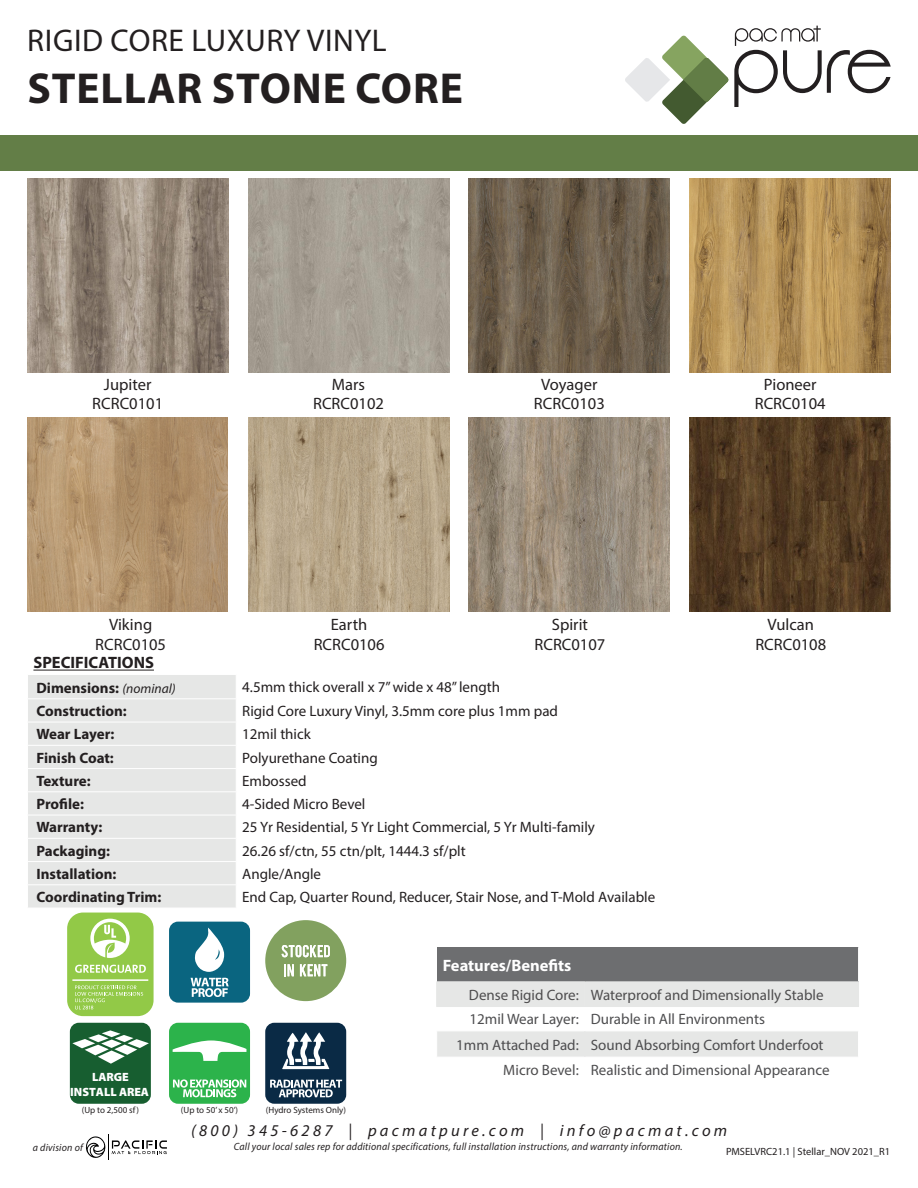
<style>
.page{position:relative;width:918px;height:1188px;background:#fff}
.page>*{position:absolute;margin:0;border:0;box-sizing:border-box;transform-origin:0 0}
.t1{font:700 43.5px "Myriad Pro";letter-spacing:.02em;color:#231f20}
.t2{font:31.5px "Myriad Pro";letter-spacing:.02em;color:#231f20}
.t3{font:16.5px "Myriad Pro";color:#231f20}
.t4{font:italic 16.5px "Myriad Pro";letter-spacing:.2em;color:#231f20}
.t5{font:700 16.5px "Myriad Pro";color:#fff}
.t6{font:700 16.5px "Myriad Pro";color:#231f20}
.t7{font:15px "Myriad Pro";color:#231f20}
.t8{font:15px "Myriad Pro";color:#4d4d4f}
.t9{font:700 15px "Myriad Pro";color:#231f20}
.t10{font:15px "Myriad Pro";color:#4e4d4e}
.t11{font:900 12px/14.4px "Myriad Pro";color:#fff;text-align:center}
.t12{font:italic 10.5px "Myriad Pro";letter-spacing:.02em;color:#231f20;scale:.95 1}
.t13{font:10.5px "Myriad Pro";color:#231f20}
.t14{font:9px "Myriad Pro";color:#231f20}
.s1{font-weight:400;font-style:italic;font-size:13.5px}
.s2{color:#4e4d4e}
.s3{color:#4d4c4f}
</style>
<div class="page">
<img style="left:248px;top:178px;width:201px;height:194px">
<img style="left:248px;top:418px;width:201px;height:194px">
<img style="left:27px;top:418px;width:201px;height:194px">
<img style="left:27px;top:178px;width:201px;height:194px">
<img style="left:690px;top:178px;width:201px;height:194px">
<img style="left:690px;top:418px;width:201px;height:194px">
<img style="left:469px;top:178px;width:201px;height:194px">
<img style="left:469px;top:418px;width:201px;height:194px">
<div style="left:0;top:135px;width:918px;height:36px;background:#637e47"></div>
<svg style="left:625px;top:35px;width:103px;height:89px"></svg>
<svg style="left:734px;top:26px;width:157px;height:81px"></svg>
<div style="left:265px;top:920px;width:81px;height:81px;background:#82a15f;border-radius:50%"></div>
<svg style="left:282px;top:945px;width:48px;height:12px"></svg>
<svg style="left:284px;top:964px;width:10px;height:12px"></svg>
<svg style="left:300px;top:964px;width:27px;height:12px"></svg>
<div style="left:437px;top:947px;width:422px;height:35px;background:#6d6e70"></div>
<hr style="left:858px;top:947px;width:1px;height:34px;background:#fff">
<hr style="left:585px;top:981px;width:274px;height:1px;background:#e6e7e6">
<hr style="left:436px;top:981px;width:149px;height:1px;background:#e6e7e6">
<svg style="left:436px;top:982px;width:423px;height:75px"></svg>
<hr style="left:436px;top:1006px;width:149px;height:1px;background:#e6e7e6">
<div style="left:265px;top:1023px;width:81px;height:81px;background:#0a2a45;border-radius:9px"></div>
<svg style="left:270px;top:1080px;width:72px;height:17px"></svg>
<svg style="left:282px;top:1032px;width:47px;height:37px"></svg>
<div style="left:28px;top:675px;width:208px;height:233px;background:#e6e7e6"></div>
<hr style="left:27px;top:698px;width:210px;height:1px;background:#fff">
<hr style="left:27px;top:722px;width:210px;height:1px;background:#fff">
<hr style="left:27px;top:745px;width:210px;height:1px;background:#fff">
<hr style="left:27px;top:768px;width:210px;height:1px;background:#fff">
<hr style="left:27px;top:791px;width:210px;height:1px;background:#fff">
<hr style="left:27px;top:815px;width:210px;height:1px;background:#fff">
<hr style="left:27px;top:838px;width:210px;height:1px;background:#fff">
<hr style="left:27px;top:861px;width:210px;height:1px;background:#fff">
<hr style="left:27px;top:884px;width:210px;height:1px;background:#fff">
<hr style="left:33px;top:670px;width:121px;height:1px;background:#231f20">
<div style="left:169px;top:922px;width:81px;height:81px;background:#0a6580;border-radius:9px"></div>
<svg style="left:191px;top:978px;width:38px;height:19px"></svg>
<svg style="left:195px;top:928px;width:29px;height:44px"></svg>
<div style="left:70px;top:1023px;width:81px;height:81px;background:#175e30;border-radius:9px"></div>
<svg style="left:72px;top:1030px;width:77px;height:34px"></svg>
<div style="left:169px;top:1023px;width:81px;height:81px;background:#2cb34b;border-radius:9px"></div>
<svg style="left:173px;top:1079px;width:73px;height:18px"></svg>
<svg style="left:173px;top:1040px;width:73px;height:21px"></svg>
<div style="left:67px;top:913px;width:87px;height:103px;background:#92c947;border-radius:16px"></div>
<svg style="left:90px;top:919px;width:40px;height:39px"></svg>
<svg style="left:75px;top:985px;width:68px;height:24px"></svg>
<hr style="left:72px;top:979px;width:76px;height:2px;background:#fff">
<svg style="left:75px;top:965px;width:71px;height:8px"></svg>
<svg style="left:86px;top:1135px;width:81px;height:25px"></svg>
<p class="t2" style="left:27px;top:21px;width:361px">RIGID CORE LUXURY VINYL</p>
<p class="t1" style="left:27px;top:60px;width:437px">STELLAR STONE CORE</p>
<p class="t3" style="left:104px;top:374px;width:49px">Jupiter</p>
<p class="t3" style="left:92px;top:394px;width:72px">RCRC0101</p>
<p class="t3" style="left:332px;top:374px;width:35px">Mars</p>
<p class="t3" style="left:313px;top:394px;width:72px">RCRC0102</p>
<p class="t3" style="left:541px;top:374px;width:58px">Voyager</p>
<p class="t3" style="left:534px;top:394px;width:72px">RCRC0103</p>
<p class="t3" style="left:764px;top:374px;width:54px">Pioneer</p>
<p class="t3" style="left:755px;top:394px;width:72px">RCRC0104</p>
<p class="t3" style="left:109px;top:614px;width:45px">Viking</p>
<p class="t3" style="left:95px;top:634px;width:72px">RCRC0105</p>
<p class="t3" style="left:331px;top:614px;width:38px">Earth</p>
<p class="t3" style="left:314px;top:634px;width:72px">RCRC0106</p>
<p class="t3" style="left:552px;top:614px;width:38px">Spirit</p>
<p class="t3" style="left:535px;top:634px;width:72px">RCRC0107</p>
<p class="t3" style="left:768px;top:614px;width:48px">Vulcan</p>
<p class="t3" style="left:755px;top:634px;width:72px">RCRC0108</p>
<p class="t6" style="left:33px;top:652px;width:122px">SPECIFICATIONS</p>
<p class="t9" style="left:36px;top:678px;width:141px">Dimensions: <span class="s1">(nominal)</span></p>
<p class="t7" style="left:242px;top:678px;width:259px">4.5mm thick overall x 7” wide x 48” length</p>
<p class="t9" style="left:36px;top:701px;width:92px">Construction:</p>
<p class="t7" style="left:242px;top:702px;width:317px">Rigid Core Luxury Vinyl, 3.5mm core plus 1mm pad</p>
<p class="t9" style="left:36px;top:724px;width:79px">Wear Layer:</p>
<p class="t7" style="left:242px;top:725px;width:70px">12mil thick</p>
<p class="t9" style="left:36px;top:748px;width:79px">Finish Coat:</p>
<p class="t7" style="left:242px;top:748px;width:137px">Polyurethane Coating</p>
<p class="t9" style="left:36px;top:771px;width:56px">Texture:</p>
<p class="t7" style="left:242px;top:772px;width:66px">Embossed</p>
<p class="t9" style="left:36px;top:794px;width:49px">Profile:</p>
<p class="t7" style="left:242px;top:795px;width:125px">4-Sided Micro Bevel</p>
<p class="t9" style="left:36px;top:817px;width:67px">Warranty:</p>
<p class="t7" style="left:242px;top:818px;width:354px">25 Yr Residential, 5 Yr Light Commercial, 5 Yr Multi-family</p>
<p class="t9" style="left:36px;top:841px;width:75px">Packaging:</p>
<p class="t7" style="left:242px;top:841px;width:225px">26.26 sf/ctn, 55 ctn/plt, 1444.3 sf/plt</p>
<p class="t9" style="left:36px;top:864px;width:82px">Installation:</p>
<p class="t7" style="left:242px;top:865px;width:80px">Angle/Angle</p>
<p class="t9" style="left:36px;top:887px;width:126px">Coordinating Trim:</p>
<p class="t7" style="left:242px;top:888px;width:415px">End Cap, Quarter Round, Reducer, Stair Nose, and T-Mold Available</p>
<p class="t5" style="left:443px;top:954px;width:130px">Features/Benefits</p>
<p class="t10" style="left:469px;top:986px;width:111px">Dense Rigid Core:</p>
<p class="t10" style="left:591px;top:986px;width:234px">Waterproof and Dimensionally Stable</p>
<p class="t8" style="left:469px;top:1010px;width:111px">12mil Wear Layer:</p>
<p class="t8" style="left:591px;top:1010px;width:176px">Durable in All Environments</p>
<p class="t8" style="left:456px;top:1035px;width:124px">1mm Attached Pad:</p>
<p class="t8" style="left:591px;top:1035px;width:234px">Sound Absorbing Comfort Underfoot</p>
<p class="t8" style="left:503px;top:1061px;width:77px"><span class="s2">Micro</span> Bevel:</p>
<p class="t8" style="left:591px;top:1061px;width:240px">Re<span class="s3">alistic</span> and Dimensional Appearance</p>
<p class="t11" style="left:70px;top:1070px;width:80px">LARGE<br>INSTALL AREA</p>
<p class="t14" style="left:82px;top:1105px;width:59px">(Up to 2,500 sf)</p>
<p class="t14" style="left:181px;top:1105px;width:59px">(Up to 50’ x 50’)</p>
<p class="t12" style="left:33px;top:1141px;width:54px">a division of</p>
<p class="t14" style="left:266px;top:1105px;width:82px">(Hydro Systems Only)</p>
<p class="t4" style="left:191px;top:1120px;width:538px">(800) 345-6287 | pacmatpure.com | info@pacmat.com</p>
<p class="t12" style="left:234px;top:1140px;width:474px">Call your local sales rep for additional specifications, full installation instructions, and warranty information.</p>
<p class="t13" style="left:726px;top:1145px;width:166px">PMSELVRC21.1 | Stellar_NOV 2021_R1</p>
</div>
